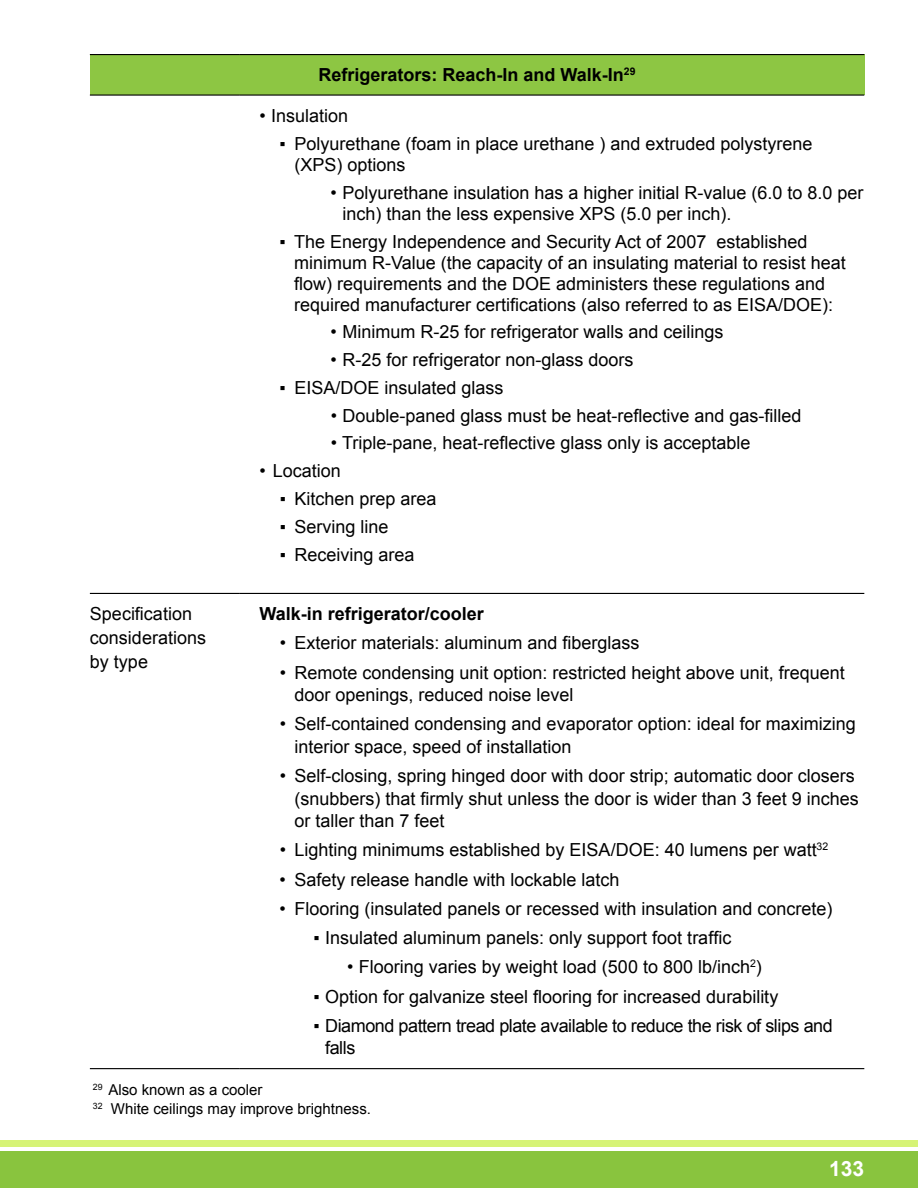
<style>
.page{position:relative;width:918px;height:1188px;background:#fff}
.page>*{position:absolute;margin:0;border:0;box-sizing:border-box;transform-origin:0 0}
.t1{font:700 21px "Arial";color:#fff}
.t2{font:18px/21px "Arial";color:#000}
.t3{font:18px/22.5px "Arial";letter-spacing:-.025em;color:#000}
.t4{font:700 18px "Arial";color:#000}
.t5{font:15px/19.5px "Arial";color:#000}
</style>
<div class="page">
<div style="left:0;top:1151px;width:918px;height:37px;background:#89c43e"></div>
<div style="left:0;top:1141px;width:918px;height:6px;background:#d6f376"></div>
<div style="left:90px;top:55px;width:774px;height:40px;background:#8dc643"></div>
<hr style="left:90px;top:54px;width:149px;height:1px;background:#000">
<hr style="left:239px;top:54px;width:625px;height:1px;background:#000">
<hr style="left:90px;top:94px;width:149px;height:2px;background:#000">
<hr style="left:239px;top:94px;width:625px;height:2px;background:#000">
<hr style="left:90px;top:593px;width:149px;height:1px;background:#000">
<hr style="left:239px;top:593px;width:625px;height:1px;background:#000">
<hr style="left:90px;top:1068px;width:149px;height:1px;background:#000">
<hr style="left:239px;top:1068px;width:625px;height:1px;background:#000">
<p class="t4" style="left:319px;top:63px;width:319px">Refrigerators: Reach-In and Walk-In<sup>29</sup></p>
<p class="t2" style="left:259px;top:106px;width:90px">• Insulation</p>
<p class="t2" style="left:294px;top:134px;width:520px;text-indent:-15px">▪ Polyurethane (foam in place urethane ) and extruded polystyrene (XPS) options</p>
<p class="t2" style="left:342px;top:182px;width:523px;text-indent:-12px">• Polyurethane insulation has a higher initial R-value (6.0 to 8.0 per inch) than the less expensive XPS (5.0 per inch).</p>
<p class="t2" style="left:294px;top:231px;width:553px;text-indent:-14px">▪ The Energy Independence and Security Act of 2007 established minimum R-Value (the capacity of an insulating material to resist heat flow) requirements and the DOE administers these regulations and required manufacturer certifications (also referred to as EISA/DOE):</p>
<p class="t2" style="left:331px;top:322px;width:394px">• Minimum R-25 for refrigerator walls and ceilings</p>
<p class="t2" style="left:331px;top:350px;width:304px">• R-25 for refrigerator non-glass doors</p>
<p class="t2" style="left:280px;top:377px;width:225px">▪ EISA/DOE insulated glass</p>
<p class="t2" style="left:331px;top:405px;width:472px">• Double-paned glass must be heat-reflective and gas-filled</p>
<p class="t2" style="left:331px;top:433px;width:421px">• Triple-pane, heat-reflective glass only is acceptable</p>
<p class="t2" style="left:259px;top:461px;width:83px">• Location</p>
<p class="t2" style="left:280px;top:488px;width:158px">▪ Kitchen prep area</p>
<p class="t2" style="left:280px;top:516px;width:110px">▪ Serving line</p>
<p class="t2" style="left:280px;top:544px;width:136px">▪ Receiving area</p>
<p class="t2" style="left:90px;top:602px;width:118px;line-height:24px">Specification considerations by type</p>
<p class="t4" style="left:259px;top:602px;width:226px">Walk-in refrigerator/cooler</p>
<p class="t2" style="left:280px;top:633px;width:361px">• Exterior materials: aluminum and fiberglass</p>
<p class="t2" style="left:294px;top:661px;width:552px;line-height:22.5px;text-indent:-15px">• Remote condensing unit option: restricted height above unit, frequent door openings, reduced noise level</p>
<p class="t2" style="left:295px;top:713px;width:563px;line-height:22.5px;text-indent:-15px">• Self-contained condensing and evaporator option: ideal for maximizing interior space, speed of installation</p>
<p class="t2" style="left:295px;top:765px;width:566px;line-height:22.5px;text-indent:-15px">• Self-closing, spring hinged door with door strip; automatic door closers (snubbers) that firmly shut unless the door is wider than 3 feet 9 inches or taller than 7 feet</p>
<p class="t2" style="left:280px;top:840px;width:550px">• Lighting minimums established by EISA/DOE: 40 lumens per watt<sup>32</sup></p>
<p class="t2" style="left:280px;top:869px;width:341px">• Safety release handle with lockable latch</p>
<p class="t2" style="left:280px;top:898px;width:554px">• Flooring (insulated panels or recessed with insulation and concrete)</p>
<p class="t2" style="left:313px;top:927px;width:419px">▪ Insulated aluminum panels: only support foot traffic</p>
<p class="t2" style="left:347px;top:957px;width:416px">• Flooring varies by weight load (500 to 800 lb/inch<sup>2</sup>)</p>
<p class="t2" style="left:313px;top:986px;width:466px">▪ Option for galvanize steel flooring for increased durability</p>
<p class="t3" style="left:325px;top:1014px;width:509px;text-indent:-12px">▪ Diamond pattern tread plate available to reduce the risk of slips and falls</p>
<p class="t5" style="left:93px;top:1080px;width:280px"><sup>29</sup> Also known as a cooler<br><sup>32</sup> White ceilings may improve brightness.</p>
<p class="t1" style="left:829px;top:1154px;width:37px">133</p>
</div>
